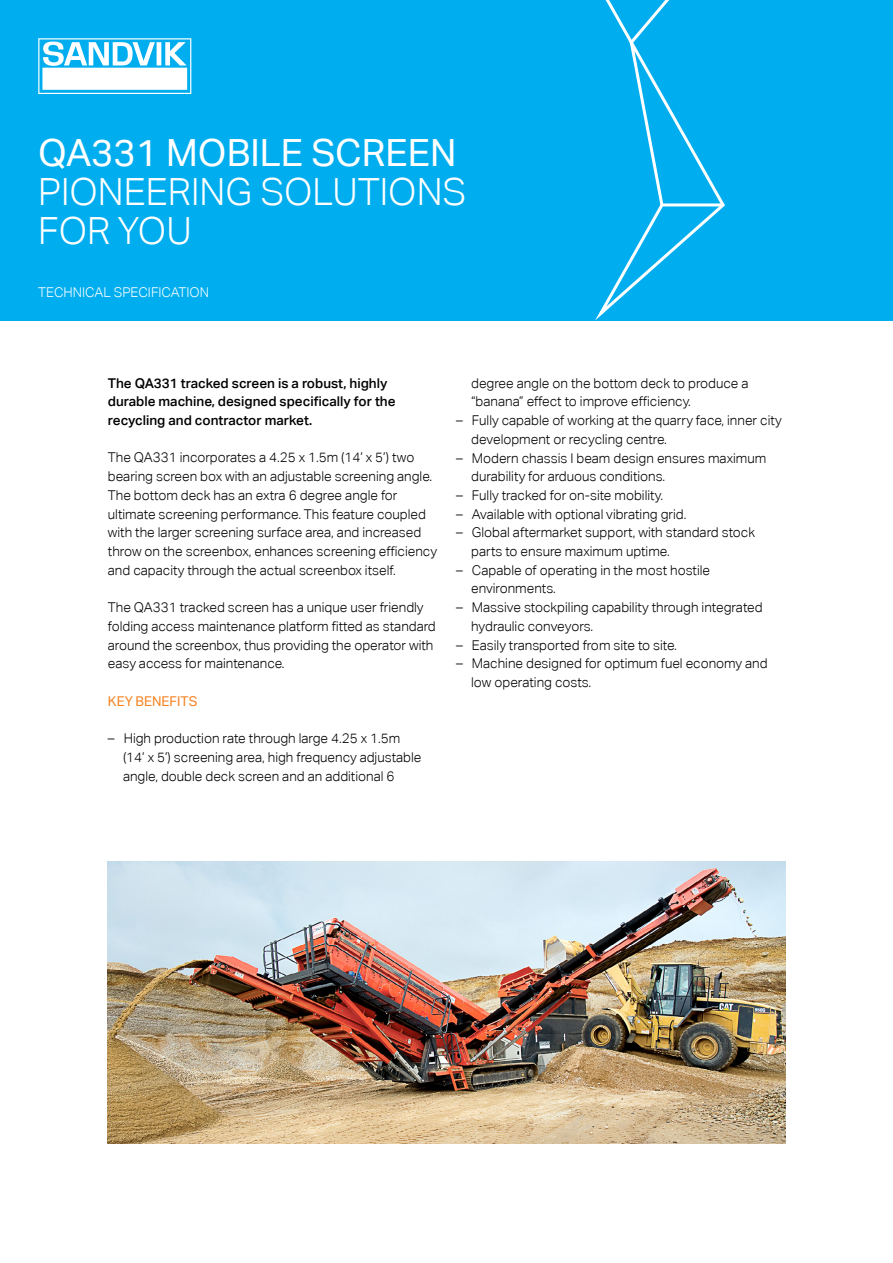
<style>
.page{position:relative;width:893px;height:1263px;background:#fff}
.page>*{position:absolute;margin:0;border:0;box-sizing:border-box;transform-origin:0 0}
.t1{font:300 37.5px/39.3px "Aktiv Grotesk";color:#fff}
.t2{font:37.5px "Aktiv Grotesk";color:#fff}
.t3{font:300 13.5px/18.8px "Aktiv Grotesk";color:#000}
.t4{font:500 13.5px/18.8px "Aktiv Grotesk";color:#000}
.t5{font:300 13.5px "Aktiv Grotesk";color:#fff}
.t6{font:13.5px "Aktiv Grotesk";color:#f58220}
</style>
<div class="page">
<div style="left:0;top:0;width:893px;height:320px;background:#00aeef"></div>
<svg style="left:589px;top:0;width:138px;height:321px"></svg>
<hr style="left:661px;top:203px;width:62px;height:3px;background:#fff">
<svg style="left:38px;top:38px;width:153px;height:56px"></svg>
<img style="left:108px;top:861px;width:677px;height:282px">
<h1 class="t2" style="left:38px;top:130px;width:420px">QA331 MOBILE SCREEN</h1>
<h1 class="t1" style="left:38px;top:172px;width:430px">PIONEERING SOLUTIONS<br>FOR YOU</h1>
<p class="t5" style="left:38px;top:284px;width:172px">TECHNICAL SPECIFICATION</p>
<p class="t4" style="left:108px;top:373px;width:289px">The QA331 tracked screen is a robust, highly durable machine, designed specifically for the recycling and contractor market.</p>
<p class="t3" style="left:108px;top:448px;width:331px">The QA331 incorporates a 4.25 x 1.5m (14’ x 5’) two bearing screen box with an adjustable screening angle.<br>The bottom deck has an extra 6 degree angle for ultimate screening performance. This feature coupled with the larger screening surface area, and increased throw on the screenbox, enhances screening efficiency and capacity through the actual screenbox itself.</p>
<p class="t3" style="left:108px;top:598px;width:329px">The QA331 tracked screen has a unique user friendly folding access maintenance platform fitted as standard around the screenbox, thus providing the operator with easy access for maintenance.</p>
<p class="t6" style="left:108px;top:693px;width:91px">KEY BENEFITS</p>
<p class="t3" style="left:123px;top:729px;width:300px;text-indent:-15px">– High production rate through large 4.25 x 1.5m (14’ x 5’) screening area, high frequency adjustable angle, double deck screen and an additional 6</p>
<p class="t3" style="left:471px;top:373px;width:279px">degree angle on the bottom deck to produce a “banana” effect to improve efficiency.</p>
<p class="t3" style="left:471px;top:411px;width:312px;text-indent:-15px">– Fully capable of working at the quarry face, inner city development or recycling centre.</p>
<p class="t3" style="left:471px;top:448px;width:297px;text-indent:-15px">– Modern chassis I beam design ensures maximum durability for arduous conditions.</p>
<p class="t3" style="left:456px;top:486px;width:209px">– Fully tracked for on-site mobility.</p>
<p class="t3" style="left:456px;top:504px;width:232px">– Available with optional vibrating grid.</p>
<p class="t3" style="left:471px;top:523px;width:285px;text-indent:-15px">– Global aftermarket support, with standard stock parts to ensure maximum uptime.</p>
<p class="t3" style="left:471px;top:561px;width:240px;text-indent:-15px">– Capable of operating in the most hostile environments.</p>
<p class="t3" style="left:471px;top:598px;width:293px;text-indent:-15px">– Massive stockpiling capability through integrated hydraulic conveyors.</p>
<p class="t3" style="left:456px;top:635px;width:222px">– Easily transported from site to site.</p>
<p class="t3" style="left:471px;top:654px;width:298px;text-indent:-15px">– Machine designed for optimum fuel economy and low operating costs.</p>
</div>
